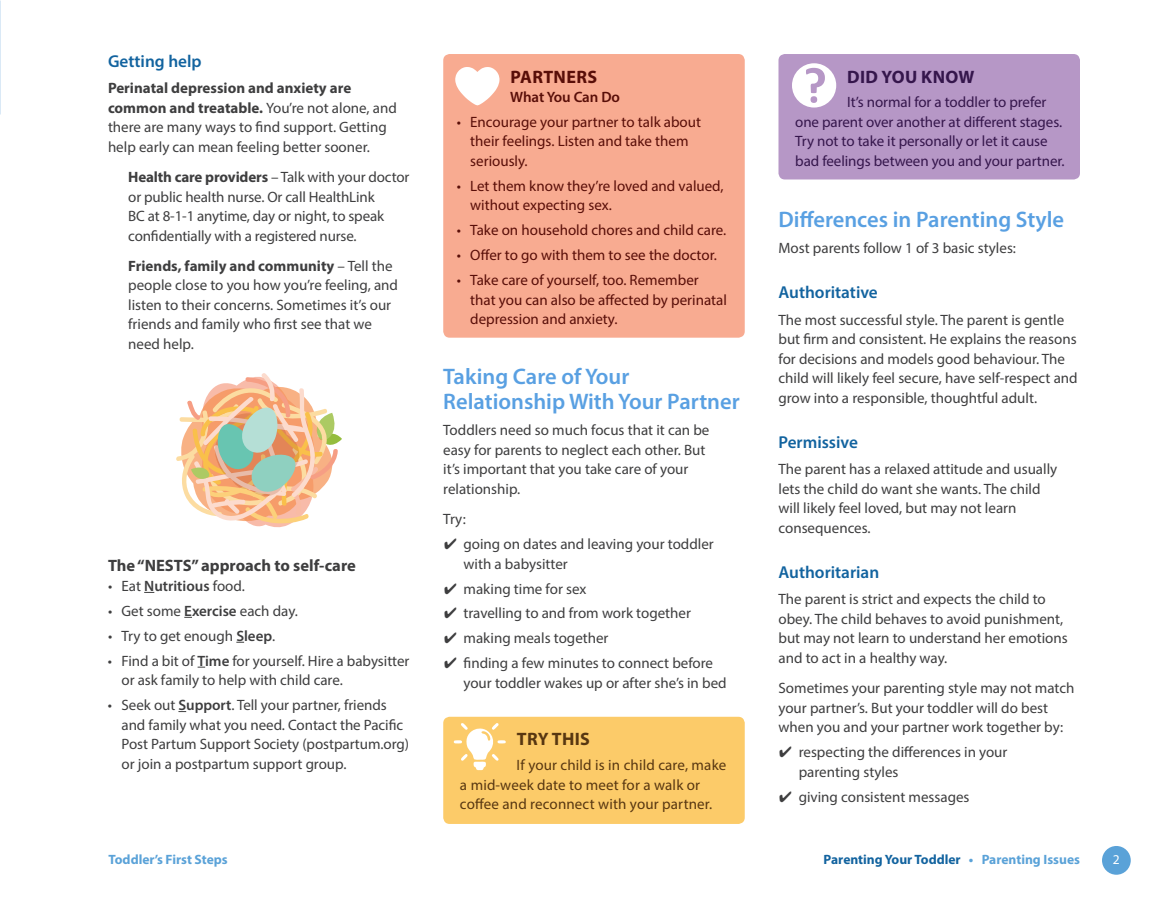
<style>
.page{position:relative;width:1161px;height:905px;background:#fff}
.page>*{position:absolute;margin:0;border:0;box-sizing:border-box;transform-origin:0 0}
.t1{font:600 22.5px/25.5px "Myriad Pro";color:#59a0e2}
.t2{font:700 18px "Myriad Pro";letter-spacing:.02em;color:#35164c}
.t3{font:700 18px "Myriad Pro";letter-spacing:.02em;color:#590e08}
.t4{font:700 18px "Myriad Pro";letter-spacing:.02em;color:#583711}
.t5{font:600 17.25px "Myriad Pro";color:#12639f}
.t6{font:700 16.5px "Myriad Pro";color:#3e3e3f}
.t7{font:15px/19.5px "Myriad Pro";color:#3e3e3f}
.t8{font:15px/19.5px "Myriad Pro";color:#590e08}
.t9{font:15px/19.5px "Myriad Pro";letter-spacing:-.005em;color:#35164c}
.t10{font:15px/19.5px "Myriad Pro";letter-spacing:.01em;color:#583711}
.t11{font:600 15px "Myriad Pro";color:#3e3e3f}
.t12{font:600 15px "Myriad Pro";letter-spacing:-.01em;color:#590e08}
.t13{font:700 13.5px "Myriad Pro";color:#12639f}
.t14{font:700 13.5px "Myriad Pro";color:#5aa2d8}
.t15{font:13.5px "Myriad Pro";color:#fff}
.s1{font-weight:700}
.s2{font-weight:400}
.s3{font-weight:600}
.s4{color:#5aa2d8}
</style>
<div class="page">
<div style="left:1102px;top:846px;width:29px;height:28px;background:#5aa2d8;border-radius:50%"></div>
<div style="left:443px;top:54px;width:302px;height:284px;background:#f8ab91;border-radius:6px"></div>
<svg style="left:455px;top:67px;width:45px;height:38px"></svg>
<div style="left:443px;top:716px;width:302px;height:107px;background:#fccb69;border-radius:6px"></div>
<svg style="left:454px;top:723px;width:52px;height:47px"></svg>
<div style="left:779px;top:54px;width:301px;height:125px;background:#b697c6;border-radius:6px"></div>
<div style="left:792px;top:63px;width:44px;height:44px;background:#fff;border-radius:50%"></div>
<div style="left:811px;top:96px;width:6px;height:7px;background:#b697c6;border-radius:50%"></div>
<svg style="left:806px;top:68px;width:19px;height:25px"></svg>
<svg style="left:176px;top:373px;width:166px;height:154px"></svg>
<p class="t5" style="left:108px;top:50px;width:95px">Getting help</p>
<p class="t7" style="left:108px;top:78px;width:290px"><span class="s1">Perinatal depression and anxiety are common and treatable.</span> You’re not alone, and there are many ways to find support. Getting help early can mean feeling better sooner.</p>
<p class="t7" style="left:128px;top:167px;width:283px"><span class="s1">Health care providers</span> – Talk with your doctor or public health nurse. Or call HealthLink<br>BC at 8-1-1 anytime, day or night, to speak confidentially with a registered nurse.</p>
<p class="t7" style="left:128px;top:256px;width:271px"><span class="s1">Friends, family and community</span> – Tell the people close to you how you’re feeling, and listen to their concerns. Sometimes it’s our friends and family who first see that we need help.</p>
<p class="t6" style="left:108px;top:555px;width:249px">The “NESTS” approach to self-care</p>
<p class="t11" style="left:108px;top:576px;width:138px"><span class="s2">• Eat</span> Nutritious <span class="s2">food.</span></p>
<p class="t7" style="left:108px;top:600px;width:191px">• Get some <span class="s3">Exercise</span> each day.</p>
<p class="t7" style="left:108px;top:625px;width:169px">• Try to get enough <span class="s3">Sleep</span>.</p>
<p class="t7" style="left:121px;top:650px;width:290px;text-indent:-14px">• Find a bit of <span class="s3">Time</span> for yourself. Hire a babysitter or ask family to help with child care.</p>
<p class="t7" style="left:121px;top:695px;width:289px;text-indent:-14px">• Seek out <span class="s3">Support</span>. Tell your partner, friends and family what you need. Contact the Pacific Post Partum Support Society (postpartum.org) or join a postpartum support group.</p>
<p class="t3" style="left:510px;top:65px;width:88px">PARTNERS</p>
<p class="t12" style="left:510px;top:87px;width:111px">What You Can Do</p>
<p class="t8" style="left:470px;top:112px;width:232px;text-indent:-14px">• Encourage your partner to talk about their feelings. Listen and take them seriously.</p>
<p class="t8" style="left:470px;top:176px;width:255px;text-indent:-14px">• Let them know they’re loved and valued, without expecting sex.</p>
<p class="t8" style="left:457px;top:220px;width:271px">• Take on household chores and child care.</p>
<p class="t8" style="left:457px;top:245px;width:262px">• Offer to go with them to see the doctor.</p>
<p class="t8" style="left:470px;top:270px;width:258px;text-indent:-14px">• Take care of yourself, too. Remember that you can also be affected by perinatal depression and anxiety.</p>
<h1 class="t1" style="left:443px;top:362px;width:298px">Taking Care of Your<br>Relationship With Your Partner</h1>
<p class="t7" style="left:443px;top:420px;width:268px">Toddlers need so much focus that it can be easy for parents to neglect each other. But it’s important that you take care of your relationship.</p>
<p class="t7" style="left:443px;top:509px;width:24px">Try:</p>
<p class="t7" style="left:464px;top:534px;width:252px;text-indent:-20px">✔ going on dates and leaving your toddler with a babysitter</p>
<p class="t7" style="left:444px;top:578px;width:144px">✔ making time for sex</p>
<p class="t7" style="left:444px;top:603px;width:249px">✔ travelling to and from work together</p>
<p class="t7" style="left:444px;top:628px;width:166px">✔ making meals together</p>
<p class="t7" style="left:464px;top:653px;width:265px;text-indent:-20px">✔ finding a few minutes to connect before your toddler wakes up or after she’s in bed</p>
<p class="t4" style="left:517px;top:727px;width:75px">TRY THIS</p>
<p class="t10" style="left:460px;top:755px;width:268px;text-indent:57px">If your child is in child care, make a mid-week date to meet for a walk or coffee and reconnect with your partner.</p>
<p class="t2" style="left:847px;top:65px;width:129px">DID YOU KNOW</p>
<p class="t9" style="left:795px;top:92px;width:271px;text-indent:52px">It’s normal for a toddler to prefer one parent over another at different stages.<br>Try not to take it personally or let it cause bad feelings between you and your partner.</p>
<h1 class="t1" style="left:778px;top:206px;width:287px">Differences in Parenting Style</h1>
<p class="t7" style="left:778px;top:238px;width:239px">Most parents follow 1 of 3 basic styles:</p>
<p class="t5" style="left:778px;top:281px;width:101px">Authoritative</p>
<p class="t7" style="left:778px;top:309px;width:301px">The most successful style. The parent is gentle but firm and consistent. He explains the reasons for decisions and models good behaviour. The child will likely feel secure, have self-respect and grow into a responsible, thoughtful adult.</p>
<p class="t5" style="left:778px;top:431px;width:81px">Permissive</p>
<p class="t7" style="left:778px;top:459px;width:280px">The parent has a relaxed attitude and usually lets the child do want she wants. The child will likely feel loved, but may not learn consequences.</p>
<p class="t5" style="left:778px;top:561px;width:102px">Authoritarian</p>
<p class="t7" style="left:778px;top:589px;width:291px">The parent is strict and expects the child to obey. The child behaves to avoid punishment, but may not learn to understand her emotions and to act in a healthy way.</p>
<p class="t7" style="left:778px;top:678px;width:298px">Sometimes your parenting style may not match your partner’s. But your toddler will do best when you and your partner work together by:</p>
<p class="t7" style="left:799px;top:742px;width:210px;text-indent:-20px">✔ respecting the differences in your parenting styles</p>
<p class="t7" style="left:779px;top:786px;width:192px">✔ giving consistent messages</p>
<p class="t14" style="left:109px;top:851px;width:121px">Toddler’s First Steps</p>
<p class="t13" style="left:824px;top:851px;width:258px">Parenting Your Toddler <span class="s4">• Parenting Issues</span></p>
<p class="t15" style="left:1113px;top:851px;width:8px">2</p>
</div>
